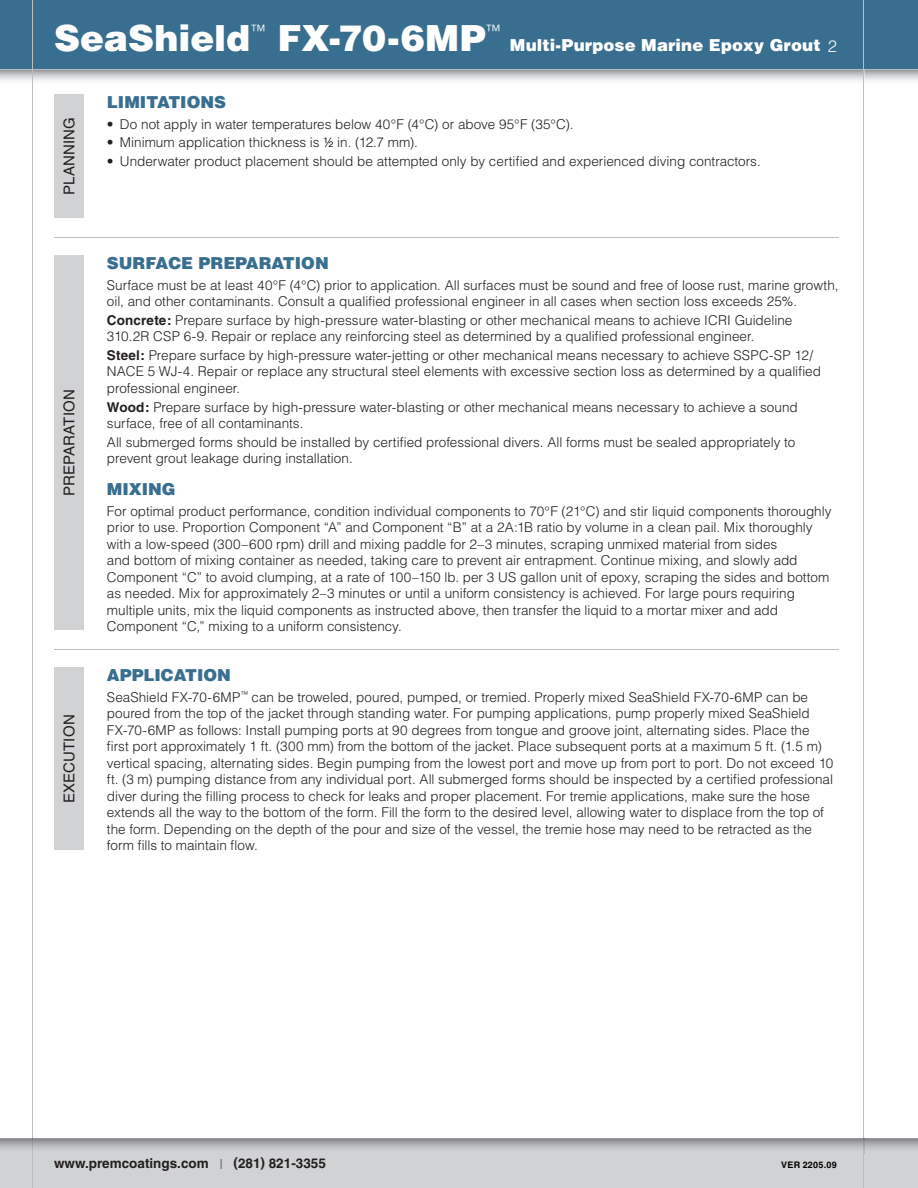
<style>
.page{position:relative;width:918px;height:1188px;background:#fff}
.page>*{position:absolute;margin:0;border:0;box-sizing:border-box;transform-origin:0 0}
.t1{font:900 36px "Helvetica";color:#fff}
.t2{font:900 16.5px "Helvetica";color:#386e8f}
.t3{font:900 16.5px "Helvetica";letter-spacing:.01em;color:#fff}
.t4{font:300 15.75px "Helvetica Neue";color:#fff}
.t5{font:15px "Helvetica";letter-spacing:.01em;color:#231f20}
.t6{font:300 13.5px/16.5px "Helvetica";color:#231f20}
.t7{font:700 13.5px "Helvetica";color:#231f20}
.t8{font:700 9px "Helvetica";letter-spacing:.035em;color:#000}
.s1{font-weight:300}
.s2{font-family:"Helvetica Fraction";font-weight:400}
.s3{font-weight:700}
</style>
<div class="page">
<div style="left:0;top:1138px;width:918px;height:50px;background:#d1d2d4"></div>
<svg style="left:0;top:70px;width:918px;height:15px"></svg>
<div style="left:0;top:0;width:918px;height:70px;background:#386e8f"></div>
<hr style="left:0;top:69px;width:918px;height:1px;background:#bcbdc0">
<hr style="left:32px;top:0;width:1px;height:1188px;background:#bcbdc0">
<hr style="left:864px;top:0;width:1px;height:1188px;background:#bcbdc0">
<svg style="left:0;top:1138px;width:918px;height:16px"></svg>
<hr style="left:54px;top:237px;width:785px;height:1px;background:#bcbdc0">
<hr style="left:54px;top:650px;width:785px;height:1px;background:#bcbdc0">
<div style="left:54px;top:94px;width:30px;height:124px;background:#d1d2d4"></div>
<div style="left:54px;top:255px;width:30px;height:375px;background:#d1d2d4"></div>
<div style="left:54px;top:668px;width:30px;height:182px;background:#d1d2d4"></div>
<h1 class="t1" style="left:54px;top:21px;width:198px">SeaShield</h1>
<p class="t4" style="left:250px;top:21px;width:17px">™</p>
<h1 class="t1" style="left:278px;top:21px;width:210px">FX-70-6MP</h1>
<p class="t4" style="left:485px;top:21px;width:17px">™</p>
<p class="t3" style="left:510px;top:37px;width:329px">Multi-Purpose Marine Epoxy Grout <span class="s1">2</span></p>
<p class="t5" style="left:64px;top:195px;width:79px;rotate:-90deg">PLANNING</p>
<p class="t5" style="left:64px;top:496px;width:108px;rotate:-90deg">PREPARATION</p>
<p class="t5" style="left:64px;top:803px;width:90px;rotate:-90deg">EXECUTION</p>
<p class="t2" style="left:107px;top:94px;width:121px">LIMITATIONS</p>
<p class="t6" style="left:107px;top:116px;width:468px">• Do not apply in water temperatures below 40°F (4°C) or above 95°F (35°C).</p>
<p class="t6" style="left:107px;top:135px;width:312px">• Minimum application thickness is <span class="s2">¹⁄₂</span> in. (12.7 mm).</p>
<p class="t6" style="left:107px;top:153px;width:655px">• Underwater product placement should be attempted only by certified and experienced diving contractors.</p>
<p class="t2" style="left:107px;top:255px;width:223px">SURFACE PREPARATION</p>
<p class="t6" style="left:107px;top:277px;width:733px">Surface must be at least 40°F (4°C) prior to application. All surfaces must be sound and free of loose rust, marine growth, oil, and other contaminants. Consult a qualified professional engineer in all cases when section loss exceeds 25%.</p>
<p class="t6" style="left:107px;top:312px;width:687px"><span class="s3">Concrete:</span> Prepare surface by high-pressure water-blasting or other mechanical means to achieve ICRI Guideline<br>310.2R CSP 6-9. Repair or replace any reinforcing steel as determined by a qualified professional engineer.</p>
<p class="t6" style="left:107px;top:347px;width:716px"><span class="s3">Steel:</span> Prepare surface by high-pressure water-jetting or other mechanical means necessary to achieve SSPC-SP 12/<br>NACE 5 WJ-4. Repair or replace any structural steel elements with excessive section loss as determined by a qualified professional engineer.</p>
<p class="t6" style="left:107px;top:399px;width:692px"><span class="s3">Wood:</span> Prepare surface by high-pressure water-blasting or other mechanical means necessary to achieve a sound surface, free of all contaminants.</p>
<p class="t6" style="left:107px;top:434px;width:690px">All submerged forms should be installed by certified professional divers. All forms must be sealed appropriately to prevent grout leakage during installation.</p>
<p class="t2" style="left:107px;top:481px;width:70px">MIXING</p>
<p class="t6" style="left:107px;top:503px;width:726px">For optimal product performance, condition individual components to 70°F (21°C) and stir liquid components thoroughly prior to use. Proportion Component “A” and Component “B” at a 2A:1B ratio by volume in a clean pail. Mix thoroughly with a low-speed (300–600 rpm) drill and mixing paddle for 2–3 minutes, scraping unmixed material from sides<br>and bottom of mixing container as needed, taking care to prevent air entrapment. Continue mixing, and slowly add Component “C” to avoid clumping, at a rate of 100–150 lb. per 3 US gallon unit of epoxy, scraping the sides and bottom as needed. Mix for approximately 2–3 minutes or until a uniform consistency is achieved. For large pours requiring multiple units, mix the liquid components as instructed above, then transfer the liquid to a mortar mixer and add Component “C,” mixing to a uniform consistency.</p>
<p class="t2" style="left:107px;top:667px;width:126px">APPLICATION</p>
<p class="t6" style="left:107px;top:689px;width:728px">SeaShield FX-70-6MP<sup>™</sup> can be troweled, poured, pumped, or tremied. Properly mixed SeaShield FX-70-6MP can be poured from the top of the jacket through standing water. For pumping applications, pump properly mixed SeaShield FX-70-6MP as follows: Install pumping ports at 90 degrees from tongue and groove joint, alternating sides. Place the first port approximately 1 ft. (300 mm) from the bottom of the jacket. Place subsequent ports at a maximum 5 ft. (1.5 m) vertical spacing, alternating sides. Begin pumping from the lowest port and move up from port to port. Do not exceed 10 ft. (3 m) pumping distance from any individual port. All submerged forms should be inspected by a certified professional diver during the filling process to check for leaks and proper placement. For tremie applications, make sure the hose extends all the way to the bottom of the form. Fill the form to the desired level, allowing water to displace from the top of the form. Depending on the depth of the pour and size of the vessel, the tremie hose may need to be retracted as the form fills to maintain flow.</p>
<p class="t7" style="left:54px;top:1158px;width:273px">www.premcoatings.com <span class="s1">|</span> (281) 821-3355</p>
<p class="t8" style="left:781px;top:1161px;width:57px">VER 2205.09</p>
</div>
